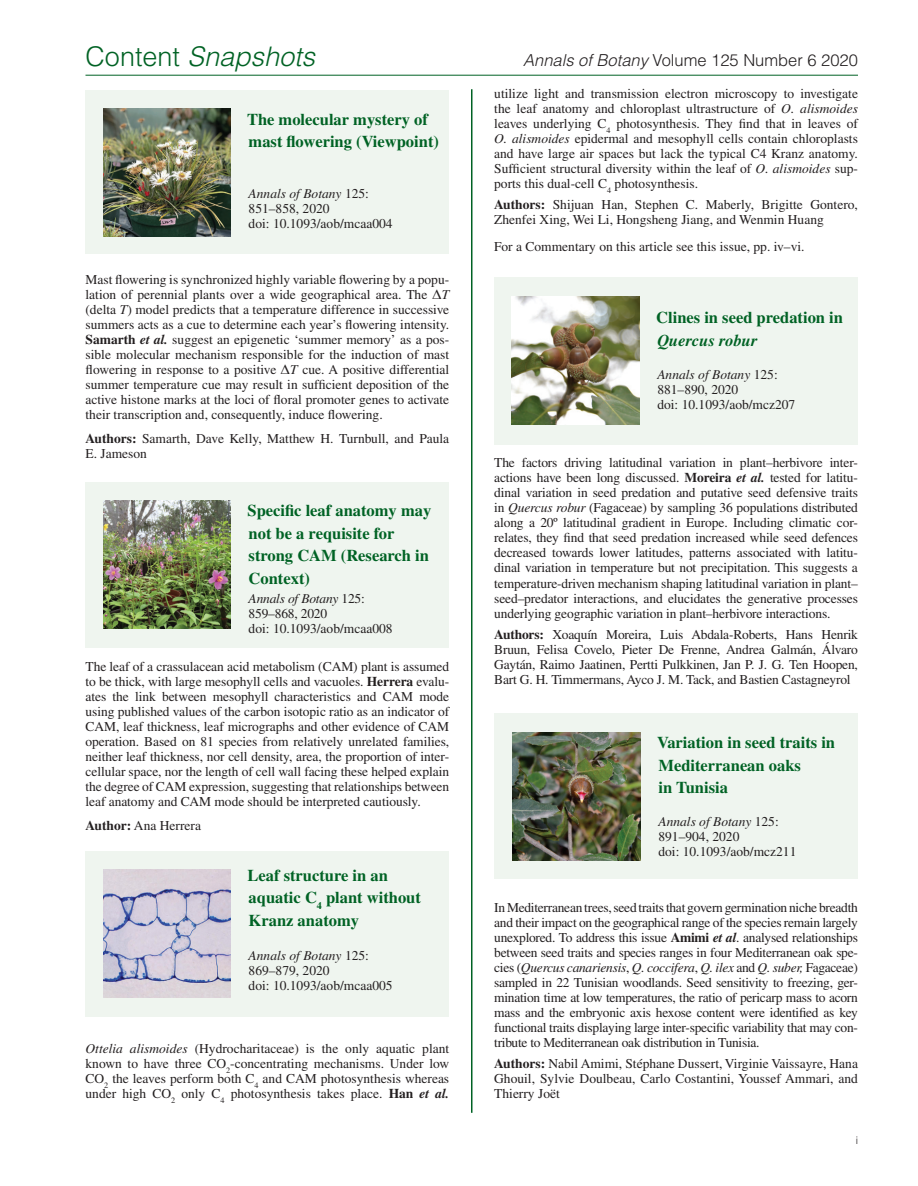
<style>
.page{position:relative;width:918px;height:1186px;background:#fff}
.page>*{position:absolute;margin:0;border:0;box-sizing:border-box;transform-origin:0 0}
.t1{font:italic 300 27px "Helvetica LT Std";color:#006224}
.t2{font:700 16.5px/22.5px "Times LT Std";color:#006224}
.t3{font:300 16.5px "Helvetica LT Std";color:#231f20}
.t4{font:italic 700 16.5px "Times LT Std";color:#006224}
.t5{font:13.5px/15px "Times LT Std";color:#231f20;text-align:justify}
.t6{font:300 10.5px "Helvetica LT Std";color:#231f20}
.s1{font-style:normal}
.s2{font-style:italic}
.s3{font-family:"Gandhari Unicode"}
.s4{font-weight:700}
.s5{font-weight:700;font-style:italic}
</style>
<div class="page">
<hr style="left:86px;top:75px;width:772px;height:1px;background:#006224">
<hr style="left:471px;top:89px;width:1px;height:1024px;background:#006224">
<div style="left:86px;top:91px;width:363px;height:90px;background:#eff5ef"></div>
<div style="left:86px;top:174px;width:363px;height:58px;background:#eff5ef"></div>
<div style="left:86px;top:219px;width:363px;height:35px;background:#eff5ef"></div>
<div style="left:86px;top:482px;width:363px;height:113px;background:#eff5ef"></div>
<div style="left:86px;top:579px;width:363px;height:58px;background:#eff5ef"></div>
<div style="left:86px;top:624px;width:363px;height:24px;background:#eff5ef"></div>
<div style="left:86px;top:851px;width:363px;height:86px;background:#eff5ef"></div>
<div style="left:86px;top:936px;width:363px;height:81px;background:#eff5ef"></div>
<div style="left:494px;top:278px;width:364px;height:79px;background:#eff5ef"></div>
<div style="left:494px;top:355px;width:364px;height:58px;background:#eff5ef"></div>
<div style="left:494px;top:400px;width:364px;height:45px;background:#eff5ef"></div>
<div style="left:494px;top:713px;width:364px;height:91px;background:#eff5ef"></div>
<div style="left:494px;top:802px;width:364px;height:76px;background:#eff5ef"></div>
<img style="left:103px;top:109px;width:128px;height:127px">
<img style="left:103px;top:501px;width:128px;height:127px">
<img style="left:103px;top:869px;width:128px;height:128px">
<img style="left:512px;top:297px;width:127px;height:127px">
<img style="left:513px;top:733px;width:127px;height:127px">
<h1 class="t1" style="left:86px;top:39px;width:231px"><span class="s1">Content</span> Snapshots</h1>
<p class="t3" style="left:523px;top:50px;width:336px"><span class="s2">Annals of Botany</span> Volume 125 Number 6 2020</p>
<p class="t2" style="left:247px;top:107px;width:193px">The molecular mystery of mast flowering (Viewpoint)</p>
<p class="t5" style="left:249px;top:186px;width:145px;text-align:left"><span class="s2">Annals of Botany</span> 125:<br>851–858, 2020<br>doi: 10.1093/aob/mcaa004</p>
<p class="t5" style="left:86px;top:271px;width:365px">Mast flowering is synchronized highly variable flowering by a popu&shy;lation of perennial plants over a wide geographical area. The <span class="s3">Δ</span><span class="s2">T </span>(delta <span class="s2">T</span>) model predicts that a temperature difference in successive summers acts as a cue to determine each year’s flowering intensity.<br><span class="s4">Samarth</span> <span class="s5">et al.</span> suggest an epigenetic ‘summer memory’ as a pos&shy;sible molecular mechanism responsible for the induction of mast flowering in response to a positive <span class="s3">Δ</span><span class="s2">T</span> cue. A positive differential summer temperature cue may result in sufficient deposition of the active histone marks at the loci of floral promoter genes to activate their transcription and, consequently, induce flowering.</p>
<p class="t5" style="left:86px;top:430px;width:365px"><span class="s4">Authors:</span> Samarth, Dave Kelly, Matthew H. Turnbull, and Paula<br>E. Jameson</p>
<p class="t2" style="left:248px;top:499px;width:185px">Specific leaf anatomy may not be a requisite for strong CAM (Research in<br>Context)</p>
<p class="t5" style="left:249px;top:591px;width:145px;text-align:left"><span class="s2">Annals of Botany</span> 125:<br>859–868, 2020<br>doi: 10.1093/aob/mcaa008</p>
<p class="t5" style="left:86px;top:658px;width:365px">The leaf of a crassulacean acid metabolism (CAM) plant is assumed to be thick, with large mesophyll cells and vacuoles. <span class="s4">Herrera</span> evalu&shy;ates the link between mesophyll characteristics and CAM mode using published values of the carbon isotopic ratio as an indicator of CAM, leaf thickness, leaf micrographs and other evidence of CAM operation. Based on 81 species from relatively unrelated families, neither leaf thickness, nor cell density, area, the proportion of inter&shy;cellular space, nor the length of cell wall facing these helped explain the degree of CAM expression, suggesting that relationships between leaf anatomy and CAM mode should be interpreted cautiously.</p>
<p class="t5" style="left:86px;top:817px;width:117px"><span class="s4">Author:</span> Ana Herrera</p>
<p class="t2" style="left:248px;top:863px;width:175px">Leaf structure in an aquatic C<sub>4</sub> plant without<br>Kranz anatomy</p>
<p class="t5" style="left:249px;top:948px;width:145px;text-align:left"><span class="s2">Annals of Botany</span> 125:<br>869–879, 2020<br>doi: 10.1093/aob/mcaa005</p>
<p class="t5" style="left:85px;top:1041px;width:365px"><span class="s2">Ottelia alismoides</span> (Hydrocharitaceae) is the only aquatic plant known to have three CO<sub>2</sub>-concentrating mechanisms. Under low CO<sub>2</sub> the leaves perform both C<sub>4</sub> and CAM photosynthesis whereas under high CO<sub>2</sub> only C<sub>4</sub> photosynthesis takes place. <span class="s4">Han</span> <span class="s5">et al.</span></p>
<p class="t5" style="left:494px;top:86px;width:365px">utilize light and transmission electron microscopy to investigate the leaf anatomy and chloroplast ultrastructure of <span class="s2">O. alismoides </span>leaves underlying C<sub>4</sub> photosynthesis. They find that in leaves of <span class="s2">O. alismoides</span> epidermal and mesophyll cells contain chloroplasts and have large air spaces but lack the typical C4 Kranz anatomy.<br>Sufficient structural diversity within the leaf of <span class="s2">O. alismoides</span> sup&shy;ports this dual-cell C<sub>4</sub> photosynthesis.</p>
<p class="t5" style="left:494px;top:197px;width:365px"><span class="s4">Authors:</span> Shijuan Han, Stephen C. Maberly, Brigitte Gontero,<br>Zhenfei Xing, Wei Li, Hongsheng Jiang, and Wenmin Huang</p>
<p class="t5" style="left:494px;top:239px;width:312px">For a Commentary on this article see this issue, pp. iv–vi.</p>
<p class="t2" style="left:656px;top:306px;width:188px">Clines in seed predation in</p>
<p class="t4" style="left:657px;top:331px;width:102px">Quercus robur</p>
<p class="t5" style="left:657px;top:367px;width:139px;text-align:left"><span class="s2">Annals of Botany</span> 125:<br>881–890, 2020<br>doi: 10.1093/aob/mcz207</p>
<p class="t5" style="left:494px;top:455px;width:365px">The factors driving latitudinal variation in plant–herbivore inter&shy;actions have been long discussed. <span class="s4">Moreira</span> <span class="s5">et al.</span> tested for latitu&shy;dinal variation in seed predation and putative seed defensive traits in <span class="s2">Quercus robur</span> (Fagaceae) by sampling 36 populations distributed along a 20º latitudinal gradient in Europe. Including climatic cor&shy;relates, they find that seed predation increased while seed defences decreased towards lower latitudes, patterns associated with latitu&shy;dinal variation in temperature but not precipitation. This suggests a temperature-driven mechanism shaping latitudinal variation in plant– seed–predator interactions, and elucidates the generative processes underlying geographic variation in plant–herbivore interactions.</p>
<p class="t5" style="left:494px;top:626px;width:365px"><span class="s4">Authors:</span> Xoaquín Moreira, Luis Abdala-Roberts, Hans Henrik Bruun, Felisa Covelo, Pieter De Frenne, Andrea Galmán, Álvaro Gaytán, Raimo Jaatinen, Pertti Pulkkinen, Jan P. J. G. Ten Hoopen, Bart G. H. Timmermans, Ayco J. M. Tack, and Bastien Castagneyrol</p>
<p class="t2" style="left:657px;top:731px;width:180px">Variation in seed traits in<br>Mediterranean oaks<br>in Tunisia</p>
<p class="t5" style="left:658px;top:814px;width:139px;text-align:left"><span class="s2">Annals of Botany</span> 125:<br>891–904, 2020<br>doi: 10.1093/aob/mcz211</p>
<p class="t5" style="left:494px;top:899px;width:365px">In Mediterranean trees, seed traits that govern germination niche breadth and their impact on the geographical range of the species remain largely unexplored. To address this issue <span class="s4">Amimi</span> <span class="s5">et al</span>. analysed relationships between seed traits and species ranges in four Mediterranean oak spe&shy;cies (<span class="s2">Quercus canariensis</span>, <span class="s2">Q. coccifera</span>, <span class="s2">Q. ilex</span> and <span class="s2">Q. suber,</span> Fagaceae) sampled in 22 Tunisian woodlands. Seed sensitivity to freezing, ger&shy;mination time at low temperatures, the ratio of pericarp mass to acorn mass and the embryonic axis hexose content were identified as key functional traits displaying large inter-specific variability that may con&shy;tribute to Mediterranean oak distribution in Tunisia.</p>
<p class="t5" style="left:494px;top:1055px;width:365px"><span class="s4">Authors:</span> Nabil Amimi, Stéphane Dussert, Virginie Vaissayre, Hana Ghouil, Sylvie Doulbeau, Carlo Costantini, Youssef Ammari, and Thierry Joët</p>
<p class="t6" style="left:856px;top:1134px;width:4px">i</p>
</div>
